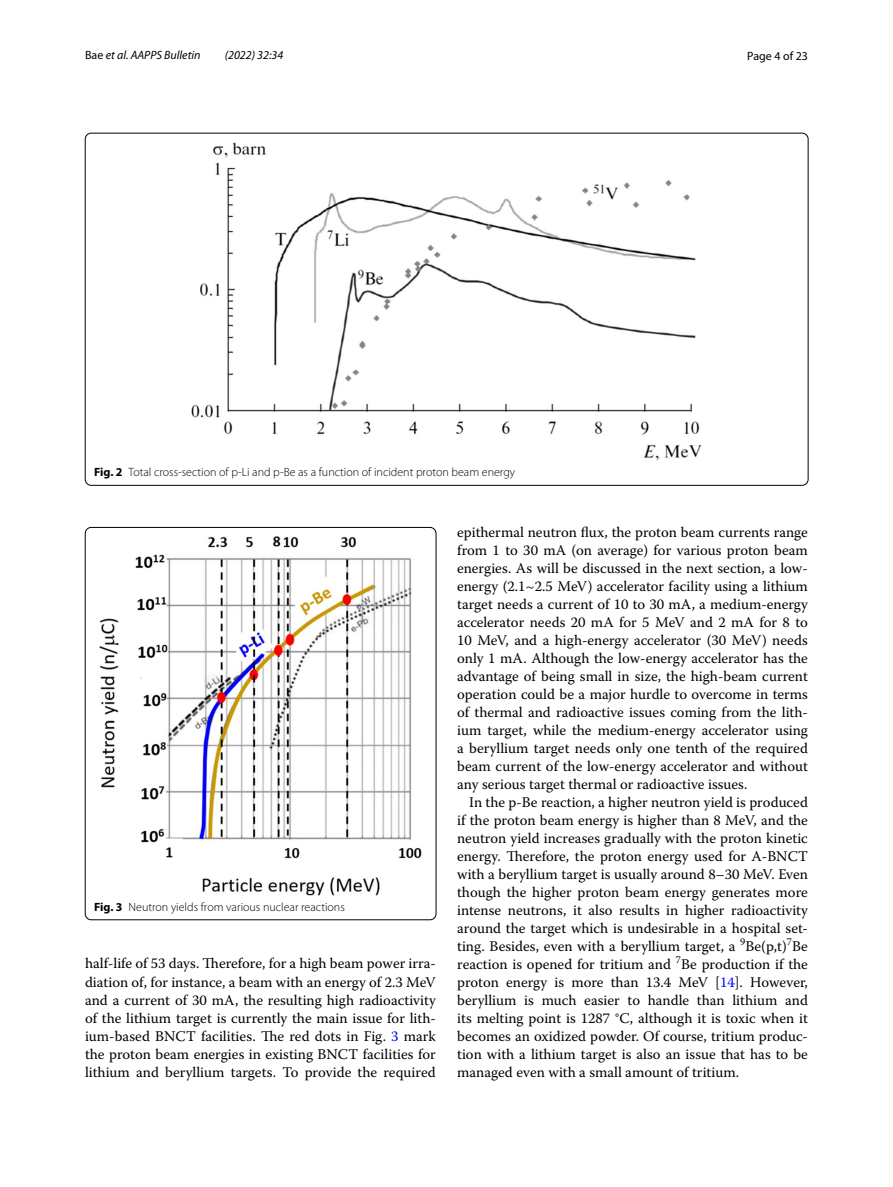
<style>
.page{position:relative;width:893px;height:1187px;background:#fff}
.page>*{position:absolute;margin:0;border:0;box-sizing:border-box;transform-origin:0 0}
.t1{font:14.7px/18px "Warnock Pro";color:#000;text-align:justify}
.t2{font:300 12px "Myriad Pro";color:#000}
.t3{font:italic 12px "Myriad Pro";color:#000}
.t4{font:12px "Myriad Pro";color:#000}
.s1{font-style:normal}
.s2{font-weight:700}
.s3{color:#00f}
</style>
<div class="page">
<img style="left:191px;top:142px;width:511px;height:318px">
<img style="left:100px;top:536px;width:322px;height:359px">
<div style="left:85px;top:527px;width:351px;height:392px;border:1px solid #000;border-radius:6px"></div>
<p class="t3" style="left:85px;top:48px;width:117px"><span class="s1">Bae</span> et al. AAPPS Bulletin</p>
<p class="t3" style="left:225px;top:48px;width:60px">(2022) 32:34</p>
<p class="t4" style="left:747px;top:48px;width:62px">Page 4 of 23</p>
<p class="t2" style="left:94px;top:465px;width:422px"><span class="s2">Fig. 2</span> Total cross-section of p-Li and p-Be as a function of incident proton beam energy</p>
<p class="t2" style="left:94px;top:899px;width:252px"><span class="s2">Fig. 3</span> Neutron yields from various nuclear reactions</p>
<p class="t1" style="left:85px;top:954px;width:352px">half-life of 53 days. Therefore, for a high beam power irra&shy;diation of, for instance, a beam with an energy of 2.3 MeV and a current of 30 mA, the resulting high radioactivity of the lithium target is currently the main issue for lith&shy;ium-based BNCT facilities. The red dots in Fig. <span class="s3">3</span> mark the proton beam energies in existing BNCT facilities for lithium and beryllium targets. To provide the required</p>
<p class="t1" style="left:457px;top:522px;width:352px">epithermal neutron flux, the proton beam currents range from 1 to 30 mA (on average) for various proton beam energies. As will be discussed in the next section, a low&shy;energy (2.1~2.5 MeV) accelerator facility using a lithium target needs a current of 10 to 30 mA, a medium-energy accelerator needs 20 mA for 5 MeV and 2 mA for 8 to 10 MeV, and a high-energy accelerator (30 MeV) needs only 1 mA. Although the low-energy accelerator has the advantage of being small in size, the high-beam current operation could be a major hurdle to overcome in terms of thermal and radioactive issues coming from the lith&shy;ium target, while the medium-energy accelerator using a beryllium target needs only one tenth of the required beam current of the low-energy accelerator and without any serious target thermal or radioactive issues.</p>
<p class="t1" style="left:457px;top:792px;width:352px;text-indent:12px">In the p-Be reaction, a higher neutron yield is produced if the proton beam energy is higher than 8 MeV, and the neutron yield increases gradually with the proton kinetic energy. Therefore, the proton energy used for A-BNCT with a beryllium target is usually around 8–30 MeV. Even though the higher proton beam energy generates more intense neutrons, it also results in higher radioactivity around the target which is undesirable in a hospital set&shy;ting. Besides, even with a beryllium target, a <sup>9</sup>Be(p,t)<sup>7</sup>Be reaction is opened for tritium and <sup>7</sup>Be production if the proton energy is more than 13.4 MeV [<span class="s3">14</span>]. However, beryllium is much easier to handle than lithium and its melting point is 1287 °C, although it is toxic when it becomes an oxidized powder. Of course, tritium produc&shy;tion with a lithium target is also an issue that has to be managed even with a small amount of tritium.</p>
</div>
